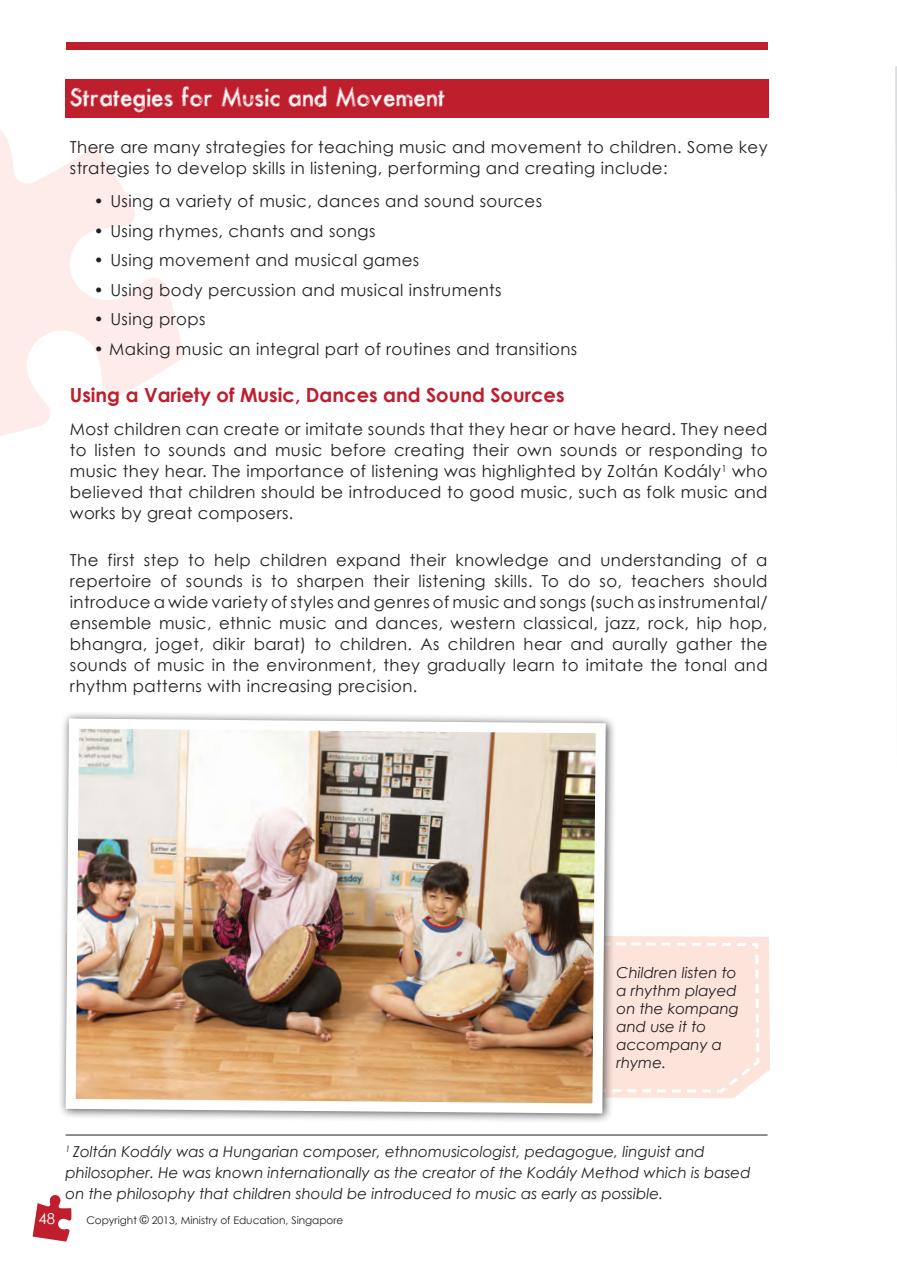
<style>
.page{position:relative;width:897px;height:1267px;background:#fff}
.page>*{position:absolute;margin:0;border:0;box-sizing:border-box;transform-origin:0 0}
.t1{font:24px "Sketchy";letter-spacing:.025em;color:#fff}
.t2{font:700 19.5px "Century Gothic";color:#bf1e2d}
.t3{font:16.5px/21px "Century Gothic";letter-spacing:.025em;color:#231f20;text-align:justify}
.t4{font:italic 15px/18px "Century Gothic";color:#231f20}
.t5{font:15px "Century Gothic";color:#fff}
.t6{font:10.5px "Century Gothic";color:#231f20}
.s1{font-size:12px}
</style>
<div class="page">
<div style="left:66px;top:42px;width:701px;height:8px;background:#bf1e2d"></div>
<svg style="left:33px;top:1195px;width:38px;height:46px"></svg>
<svg style="left:0;top:114px;width:183px;height:322px"></svg>
<div style="left:66px;top:79px;width:703px;height:39px;background:#bf1e2d"></div>
<hr style="left:66px;top:1134px;width:701px;height:1px;background:#231f20">
<svg style="left:616px;top:936px;width:154px;height:162px;fill:#fde4db"></svg>
<div style="left:616px;top:938px;width:144px;height:156px;background:#fde4db"></div>
<div style="left:58px;top:711px;width:558px;height:412px;background:#231f20;opacity:.75"></div>
<img style="left:61px;top:713px;width:549px;height:405px">
<svg style="left:895px;top:66px;width:2px;height:592px"></svg>
<h1 class="t1" style="left:70px;top:84px;width:376px">Strategies for Music and Movement</h1>
<p class="t3" style="left:70px;top:136px;width:699px">There are many strategies for teaching music and movement to children. Some key strategies to develop skills in listening, performing and creating include:</p>
<p class="t3" style="left:94px;top:191px;width:450px">• Using a variety of music, dances and sound sources</p>
<p class="t3" style="left:94px;top:220px;width:283px">• Using rhymes, chants and songs</p>
<p class="t3" style="left:94px;top:250px;width:327px">• Using movement and musical games</p>
<p class="t3" style="left:94px;top:279px;width:409px">• Using body percussion and musical instruments</p>
<p class="t3" style="left:94px;top:309px;width:113px">• Using props</p>
<p class="t3" style="left:94px;top:338px;width:485px">• Making music an integral part of routines and transitions</p>
<p class="t2" style="left:70px;top:382px;width:496px">Using a Variety of Music, Dances and Sound Sources</p>
<p class="t3" style="left:70px;top:418px;width:699px">Most children can create or imitate sounds that they hear or have heard. They need to listen to sounds and music before creating their own sounds or responding to music they hear. The importance of listening was highlighted by Zoltán Kodály<sup>1</sup> who believed that children should be introduced to good music, such as folk music and works by great composers.</p>
<p class="t3" style="left:70px;top:549px;width:699px">The first step to help children expand their knowledge and understanding of a repertoire of sounds is to sharpen their listening skills. To do so, teachers should introduce a wide variety of styles and genres of music and songs (such as instrumental/ ensemble music, ethnic music and dances, western classical, jazz, rock, hip hop, bhangra, joget, dikir barat) to children. As children hear and aurally gather the sounds of music in the environment, they gradually learn to imitate the tonal and rhythm patterns with increasing precision.</p>
<p class="t4" style="left:616px;top:963px;width:124px">Children listen to a rhythm played on the kompang and use it to accompany a rhyme.</p>
<p class="t4" style="left:66px;top:1141px;width:686px;line-height:21px"><sup>1</sup> Zoltán Kodály was a Hungarian composer, ethnomusicologist, pedagogue, linguist and philosopher. He was known internationally as the creator of the Kodály Method which is based on the philosophy that children should be introduced to music as early as possible.</p>
<p class="t5" style="left:39px;top:1209px;width:18px">48</p>
<p class="t6" style="left:86px;top:1213px;width:258px">Copyright <span class="s1">©</span> 2013, Ministry of Education, Singapore</p>
</div>
